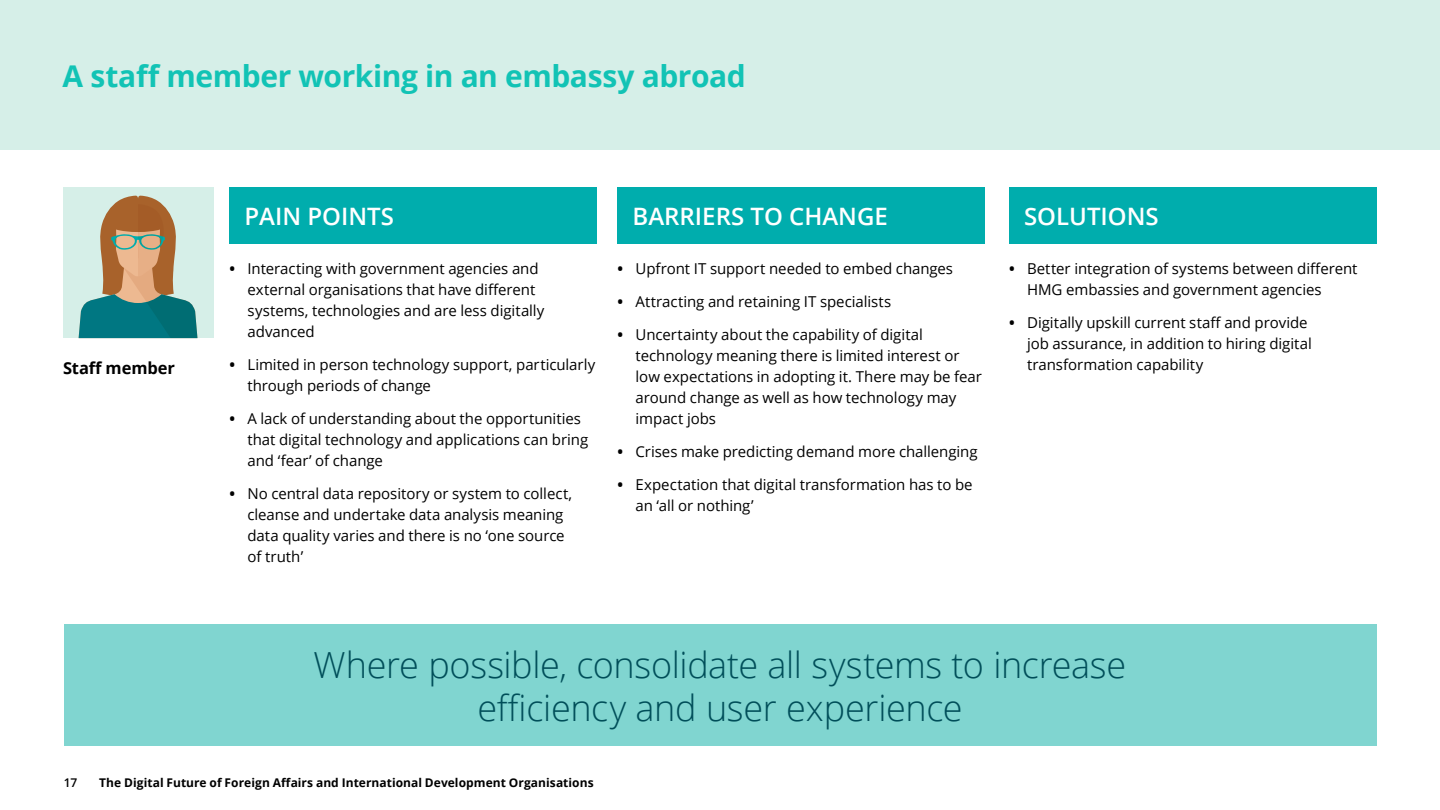
<style>
.page{position:relative;width:1440px;height:810px;background:#fff}
.page>*{position:absolute;margin:0;border:0;box-sizing:border-box;transform-origin:0 0}
.t1{font:300 36px/43.2px "Open Sans";letter-spacing:-.01em;color:#004e59;text-align:center}
.t2{font:700 30px "Open Sans";letter-spacing:-.015em;color:#12c3b5}
.t3{font:600 24px "Open Sans";color:#fff}
.t4{font:700 16.5px "Open Sans";letter-spacing:-.005em;color:#000}
.t5{font:15px/21px "Open Sans";letter-spacing:-.005em;color:#000}
.t6{font:700 12px "Open Sans";letter-spacing:.005em;color:#000}
.t7{font:600 12px "Open Sans";color:#000}
.s1{font-weight:700}
</style>
<div class="page">
<div style="left:63px;top:187px;width:150px;height:151px;background:#d6efe8"></div>
<svg style="left:79px;top:196px;width:118px;height:142px"></svg>
<div style="left:618px;top:187px;width:367px;height:57px;background:#00adad"></div>
<div style="left:1009px;top:187px;width:367px;height:57px;background:#00adad"></div>
<div style="left:64px;top:624px;width:1312px;height:122px;background:#80d5d0"></div>
<div style="left:0;top:0;width:1440px;height:150px;background:#d6efe8"></div>
<div style="left:230px;top:187px;width:367px;height:57px;background:#00adad"></div>
<h2 class="t2" style="left:63px;top:55px;width:685px">A staff member working in an embassy abroad</h2>
<p class="t4" style="left:63px;top:356px;width:113px">Staff member</p>
<h3 class="t3" style="left:244px;top:200px;width:151px">PAIN POINTS</h3>
<p class="t5" style="left:247px;top:258px;width:298px;text-indent:-18px"><span class="s1">•</span> Interacting with government agencies and external organisations that have different systems, technologies and are less digitally advanced</p>
<p class="t5" style="left:247px;top:354px;width:349px;text-indent:-18px"><span class="s1">•</span> Limited in person technology support, particularly through periods of change</p>
<p class="t5" style="left:247px;top:408px;width:342px;text-indent:-18px"><span class="s1">•</span> A lack of understanding about the opportunities that digital technology and applications can bring and ‘fear’ of change</p>
<p class="t5" style="left:247px;top:483px;width:326px;text-indent:-18px"><span class="s1">•</span> No central data repository or system to collect, cleanse and undertake data analysis meaning data quality varies and there is no ‘one source of truth’</p>
<h3 class="t3" style="left:633px;top:200px;width:257px">BARRIERS TO CHANGE</h3>
<h3 class="t3" style="left:1024px;top:200px;width:136px">SOLUTIONS</h3>
<p class="t5" style="left:618px;top:258px;width:337px"><span class="s1">•</span> Upfront IT support needed to embed changes</p>
<p class="t5" style="left:618px;top:291px;width:275px"><span class="s1">•</span> Attracting and retaining IT specialists</p>
<p class="t5" style="left:636px;top:324px;width:348px;text-indent:-18px"><span class="s1">•</span> Uncertainty about the capability of digital technology meaning there is limited interest or low expectations in adopting it. There may be fear around change as well as how technology may impact jobs</p>
<p class="t5" style="left:618px;top:441px;width:362px"><span class="s1">•</span> Crises make predicting demand more challenging</p>
<p class="t5" style="left:636px;top:474px;width:339px;text-indent:-18px"><span class="s1">•</span> Expectation that digital transformation has to be an ‘all or nothing’</p>
<p class="t5" style="left:1027px;top:258px;width:332px;text-indent:-18px"><span class="s1">•</span> Better integration of systems between different<br>HMG embassies and government agencies</p>
<p class="t5" style="left:1027px;top:312px;width:286px;text-indent:-18px"><span class="s1">•</span> Digitally upskill current staff and provide job assurance, in addition to hiring digital transformation capability</p>
<h1 class="t1" style="left:314px;top:642px;width:814px">Where possible, consolidate all systems to increase efficiency and user experience</h1>
<p class="t7" style="left:64px;top:774px;width:15px">17</p>
<p class="t6" style="left:99px;top:774px;width:496px">The Digital Future of Foreign Affairs and International Development Organisations</p>
</div>
